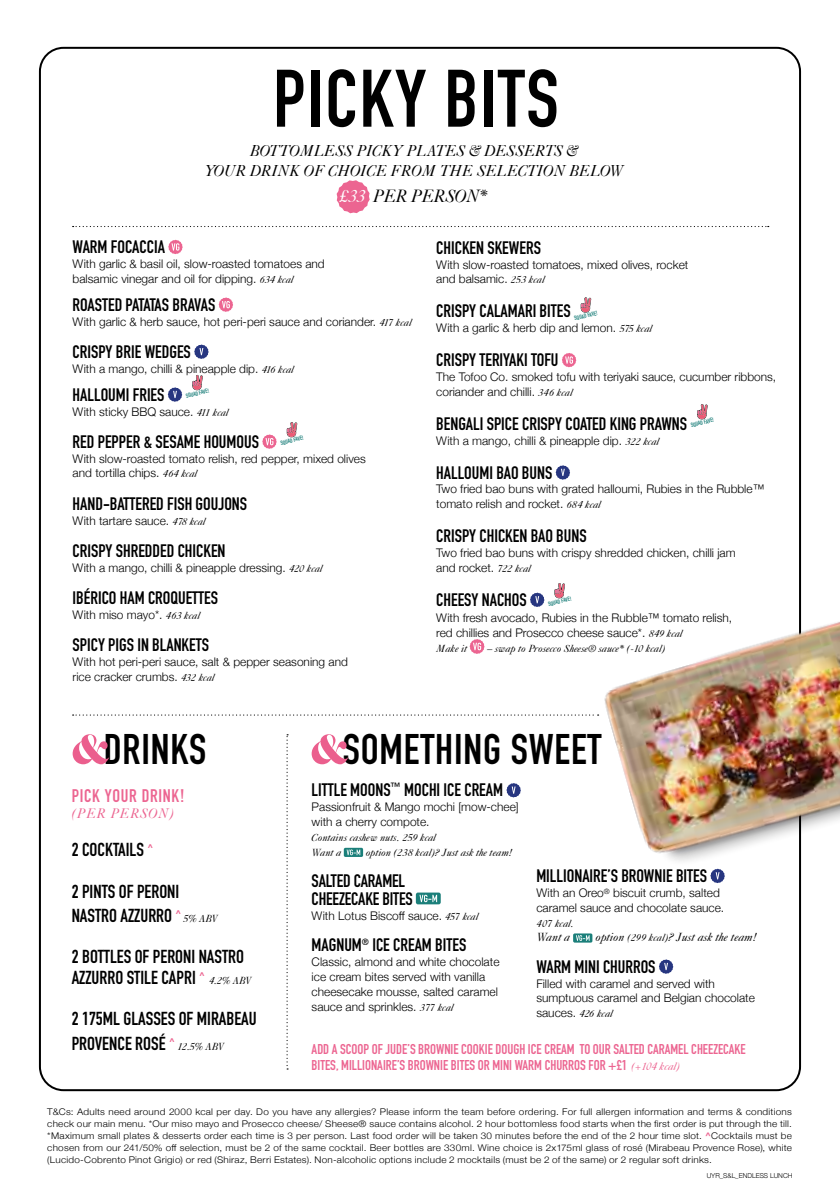
<style>
.page{position:relative;width:840px;height:1191px;background:#fff}
.page>*{position:absolute;margin:0;border:0;box-sizing:border-box;transform-origin:0 0}
.t1{font:700 80px "DIN Condensed";letter-spacing:.02em;color:#000}
.t2{font:700 42.2px "DIN Condensed";letter-spacing:.02em;color:#000}
.t3{font:700 18.6px/24.8px "DIN Condensed";color:#000}
.t4{font:700 18px "DIN Condensed";letter-spacing:.04em;color:#ec6591}
.t5{font:18px "Caslon 540 ITALIC";letter-spacing:-.03em;color:#000}
.t6{font:700 17.8px/18px "DIN Condensed";color:#000}
.t7{font:16px/20px "Caslon 540 ITALIC";letter-spacing:-.01em;color:#000;text-align:center}
.t8{font:700 14px/16px "DIN Condensed";color:#ec6591}
.t9{font:14px "Caslon 540 ITALIC";letter-spacing:.04em;color:#ec6591}
.t10{font:300 11.8px/14.8px "Helvetica Neue";color:#000}
.t11{font:11.8px "Caslon 540 ITALIC";color:#000}
.t12{font:10.4px/14.8px "Caslon 540 ITALIC";color:#000}
.t13{font:300 9.2px/12px "Helvetica Neue";letter-spacing:.025em;color:#000;text-align:justify;scale:1.08 1}
.t14{font:300 6.8px "Helvetica Neue";color:#000}
.t15{font:700 6px "DIN Condensed";color:#1b7f7a}
.s1{color:#fff}
.s2{font-family:"Caslon 540 ITALIC";font-weight:400;font-size:10.4px}
.s3{font-size:10.4px}
.s4{font-family:"Caslon 540 ITALIC";font-weight:400;font-size:11px}
.s5{font-weight:700;color:#ec6591}
</style>
<div class="page">
<svg style="left:580px;top:297px;width:11px;height:16px"></svg>
<svg style="left:562px;top:353px;width:14px;height:14px"></svg>
<svg style="left:697px;top:404px;width:10px;height:16px"></svg>
<svg style="left:555px;top:465px;width:14px;height:15px"></svg>
<svg style="left:530px;top:592px;width:14px;height:15px"></svg>
<svg style="left:554px;top:583px;width:10px;height:15px"></svg>
<svg style="left:469px;top:639px;width:15px;height:15px"></svg>
<svg style="left:168px;top:240px;width:14px;height:14px"></svg>
<svg style="left:218px;top:297px;width:15px;height:15px"></svg>
<svg style="left:194px;top:344px;width:14px;height:15px"></svg>
<svg style="left:168px;top:387px;width:14px;height:15px"></svg>
<svg style="left:192px;top:375px;width:11px;height:15px"></svg>
<svg style="left:262px;top:434px;width:14px;height:15px"></svg>
<svg style="left:286px;top:422px;width:11px;height:15px"></svg>
<svg style="left:336px;top:180px;width:33px;height:33px"></svg>
<svg style="left:73px;top:226px;width:695px;height:1px"></svg>
<svg style="left:73px;top:714px;width:503px;height:1px"></svg>
<svg style="left:311px;top:734px;width:37px;height:30px"></svg>
<svg style="left:73px;top:734px;width:36px;height:30px"></svg>
<svg style="left:286px;top:734px;width:2px;height:335px"></svg>
<svg style="left:506px;top:783px;width:14px;height:14px"></svg>
<svg style="left:343px;top:847px;width:20px;height:10px"></svg>
<svg style="left:346px;top:849px;width:14px;height:6px"></svg>
<div style="left:415px;top:892px;width:25px;height:12px;background:#1b7f7a;border-radius:2px"></div>
<svg style="left:419px;top:894px;width:18px;height:8px"></svg>
<svg style="left:572px;top:933px;width:20px;height:9px"></svg>
<svg style="left:575px;top:935px;width:14px;height:6px"></svg>
<svg style="left:659px;top:959px;width:14px;height:14px"></svg>
<img style="left:578px;top:573px;width:261px;height:313px">
<h1 class="t1" style="left:273px;top:45px;width:287px">PICKY BITS</h1>
<h3 class="t7" style="left:204px;top:140px;width:421px">BOTTOMLESS PICKY PLATES &amp; DESSERTS &amp;<br>YOUR DRINK OF CHOICE FROM THE SELECTION BELOW</h3>
<h3 class="t5" style="left:339px;top:185px;width:150px"><span class="s1">£33</span> PER PERSON*</h3>
<h3 class="t6" style="left:73px;top:238px;width:94px">WARM FOCACCIA</h3>
<p class="t10" style="left:73px;top:255px;width:253px">With garlic &amp; basil oil, slow-roasted tomatoes and balsamic vinegar and oil for dipping. <span class="s2">634 kcal</span></p>
<h3 class="t6" style="left:73px;top:295px;width:144px">ROASTED PATATAS BRAVAS</h3>
<p class="t10" style="left:73px;top:313px;width:340px">With garlic &amp; herb sauce, hot peri-peri sauce and coriander. <span class="s2">417 kcal</span></p>
<h3 class="t6" style="left:73px;top:342px;width:120px">CRISPY BRIE WEDGES</h3>
<p class="t10" style="left:73px;top:360px;width:223px">With a mango, chilli &amp; pineapple dip. <span class="s2">416 kcal</span></p>
<h3 class="t6" style="left:73px;top:385px;width:93px">HALLOUMI FRIES</h3>
<p class="t15" style="left:185px;top:392px;width:25px;rotate:-13deg">SQUAD FAVE!</p>
<p class="t10" style="left:73px;top:403px;width:157px">With sticky BBQ sauce. <span class="s2">411 kcal</span></p>
<h3 class="t6" style="left:73px;top:432px;width:188px">RED PEPPER &amp; SESAME HOUMOUS</h3>
<p class="t15" style="left:279px;top:439px;width:25px;rotate:-13deg">SQUAD FAVE!</p>
<p class="t10" style="left:73px;top:450px;width:294px">With slow-roasted tomato relish, red pepper, mixed olives and tortilla chips. <span class="s2">464 kcal</span></p>
<h3 class="t6" style="left:73px;top:494px;width:176px">HAND-BATTERED FISH GOUJONS</h3>
<p class="t10" style="left:73px;top:512px;width:134px">With tartare sauce. <span class="s2">478 kcal</span></p>
<h3 class="t6" style="left:73px;top:541px;width:154px">CRISPY SHREDDED CHICKEN</h3>
<p class="t10" style="left:73px;top:559px;width:251px">With a mango, chilli &amp; pineapple dressing. <span class="s2">420 kcal</span></p>
<h3 class="t6" style="left:73px;top:588px;width:147px">IBÉRICO HAM CROQUETTES</h3>
<p class="t10" style="left:73px;top:606px;width:129px">With miso mayo*. <span class="s2">463 kcal</span></p>
<h3 class="t6" style="left:73px;top:635px;width:138px">SPICY PIGS IN BLANKETS</h3>
<p class="t10" style="left:73px;top:653px;width:276px">With hot peri-peri sauce, salt &amp; pepper seasoning and rice cracker crumbs. <span class="s2">432 kcal</span></p>
<h3 class="t6" style="left:436px;top:238px;width:106px">CHICKEN SKEWERS</h3>
<p class="t10" style="left:436px;top:256px;width:253px">With slow-roasted tomatoes, mixed olives, rocket and balsamic. <span class="s2">253 kcal</span></p>
<h3 class="t6" style="left:436px;top:302px;width:136px">CRISPY CALAMARI BITES</h3>
<p class="t15" style="left:573px;top:314px;width:25px;rotate:-13deg">SQUAD FAVE!</p>
<p class="t10" style="left:436px;top:320px;width:217px">With a garlic &amp; herb dip and lemon. <span class="s2">575 kcal</span></p>
<h3 class="t6" style="left:436px;top:351px;width:124px">CRISPY TERIYAKI TOFU</h3>
<p class="t10" style="left:436px;top:368px;width:341px">The Tofoo Co. smoked tofu with teriyaki sauce, cucumber ribbons, coriander and chilli. <span class="s2">346 kcal</span></p>
<h3 class="t6" style="left:436px;top:414px;width:252px">BENGALI SPICE CRISPY COATED KING PRAWNS</h3>
<p class="t15" style="left:689px;top:421px;width:25px;rotate:-13deg">SQUAD FAVE!</p>
<p class="t10" style="left:436px;top:432px;width:224px">With a mango, chilli &amp; pineapple dip. <span class="s2">322 kcal</span></p>
<h3 class="t6" style="left:436px;top:463px;width:117px">HALLOUMI BAO BUNS</h3>
<p class="t10" style="left:436px;top:481px;width:329px">Two fried bao buns with grated halloumi, Rubies in the Rubble™ tomato relish and rocket. <span class="s2">684 kcal</span></p>
<h3 class="t6" style="left:436px;top:527px;width:152px">CRISPY CHICKEN BAO BUNS</h3>
<p class="t10" style="left:436px;top:544px;width:301px">Two fried bao buns with crispy shredded chicken, chilli jam and rocket. <span class="s2">722 kcal</span></p>
<h3 class="t6" style="left:436px;top:590px;width:92px">CHEESY NACHOS</h3>
<p class="t15" style="left:547px;top:600px;width:25px;rotate:-13deg">SQUAD FAVE!</p>
<p class="t10" style="left:436px;top:610px;width:297px">With fresh avocado, Rubies in the Rubble™ tomato relish, red chillies and Prosecco cheese sauce*. <span class="s2">849 kcal</span></p>
<p class="t12" style="left:436px;top:641px;width:32px">Make it</p>
<p class="t12" style="left:487px;top:641px;width:179px">– swap to Prosecco Sheese® sauce* (-10 kcal)</p>
<h2 class="t2" style="left:104px;top:721px;width:104px">DRINKS</h2>
<h2 class="t2" style="left:342px;top:721px;width:260px">SOMETHING SWEET</h2>
<h3 class="t4" style="left:72px;top:783px;width:114px">PICK YOUR DRINK!</h3>
<p class="t9" style="left:72px;top:804px;width:104px">(PER PERSON)</p>
<h3 class="t3" style="left:72px;top:837px;width:83px">2 COCKTAILS <sup>^</sup></h3>
<h3 class="t3" style="left:72px;top:878px;width:111px">2 PINTS OF PERONI<br>NASTRO AZZURRO <sup>^</sup></h3>
<h3 class="t6" style="left:311px;top:781px;width:193px">LITTLE MOONS<sup>™</sup> MOCHI ICE CREAM</h3>
<p class="t10" style="left:311px;top:798px;width:208px">Passionfruit &amp; Mango mochi [mow-chee] with a cherry compote.</p>
<p class="t12" style="left:311px;top:829px;width:126px">Contains cashew nuts. 259 kcal<br>Want a</p>
<p class="t12" style="left:365px;top:844px;width:148px">option (238 kcal)? Just ask the team!</p>
<h3 class="t6" style="left:311px;top:871px;width:102px">SALTED CARAMEL<br>CHEEZECAKE BITES</h3>
<p class="t10" style="left:311px;top:907px;width:168px">With Lotus Biscoff sauce. <span class="s2">457 kcal</span></p>
<h3 class="t6" style="left:311px;top:935px;width:156px">MAGNUM<sup>®</sup> ICE CREAM BITES</h3>
<p class="t10" style="left:311px;top:953px;width:189px">Classic, almond and white chocolate ice cream bites served with vanilla cheesecake mousse, salted caramel sauce and sprinkles. <span class="s2">377 kcal</span></p>
<h3 class="t6" style="left:536px;top:866px;width:172px">MILLIONAIRE’S BROWNIE BITES</h3>
<p class="t10" style="left:536px;top:884px;width:189px">With an Oreo<sup>®</sup> biscuit crumb, salted caramel sauce and chocolate sauce.</p>
<p class="t12" style="left:536px;top:915px;width:39px">407 kcal.</p>
<p class="t11" style="left:536px;top:930px;width:35px">Want a</p>
<p class="t11" style="left:595px;top:930px;width:163px">option <span class="s3">(299 kcal)</span>? Just ask the team!</p>
<h3 class="t6" style="left:536px;top:957px;width:121px">WARM MINI CHURROS</h3>
<p class="t10" style="left:536px;top:975px;width:220px">Filled with caramel and served with sumptuous caramel and Belgian chocolate sauces. <span class="s2">426 kcal</span></p>
<p class="t12" style="left:183px;top:911px;width:36px">5% ABV</p>
<h3 class="t3" style="left:72px;top:946px;width:174px;line-height:20.6px">2 BOTTLES OF PERONI NASTRO<br>AZZURRO STILE CAPRI <sup>^</sup></h3>
<p class="t12" style="left:209px;top:973px;width:44px">4.2% ABV</p>
<h3 class="t3" style="left:72px;top:1006px;width:186px">2 175ML GLASSES OF MIRABEAU<br>PROVENCE ROSÉ <sup>^</sup></h3>
<p class="t12" style="left:177px;top:1038px;width:48px">12.5% ABV</p>
<p class="t8" style="left:311px;top:1040px;width:435px">ADD A SCOOP OF JUDE’S BROWNIE COOKIE DOUGH ICE CREAM TO OUR SALTED CARAMEL CHEEZECAKE<br>BITES, MILLIONAIRE’S BROWNIE BITES OR MINI WARM CHURROS FOR +£1 <span class="s4">(+104 kcal)</span></p>
<p class="t13" style="left:47px;top:1105px;width:690px">T&amp;Cs: Adults need around 2000 kcal per day. Do you have any allergies? Please inform the team before ordering. For full allergen information and terms &amp; conditions check our main menu. *Our miso mayo and Prosecco cheese/ Sheese® sauce contains alcohol. 2 hour bottomless food starts when the first order is put through the till. *Maximum small plates &amp; desserts order each time is 3 per person. Last food order will be taken 30 minutes before the end of the 2 hour time slot. <span class="s5">^</span>Cocktails must be chosen from our 241/50% off selection, must be 2 of the same cocktail. Beer bottles are 330ml. Wine choice is 2x175ml glass of rosé (Mirabeau Provence Rose), white (Lucido-Cobrento Pinot Grigio) or red (Shiraz, Berri Estates). Non-alcoholic options include 2 mocktails (must be 2 of the same) or 2 regular soft drinks.</p>
<p class="t14" style="left:706px;top:1170px;width:87px">UYR_S&amp;L_ENDLESS LUNCH</p>
</div>
